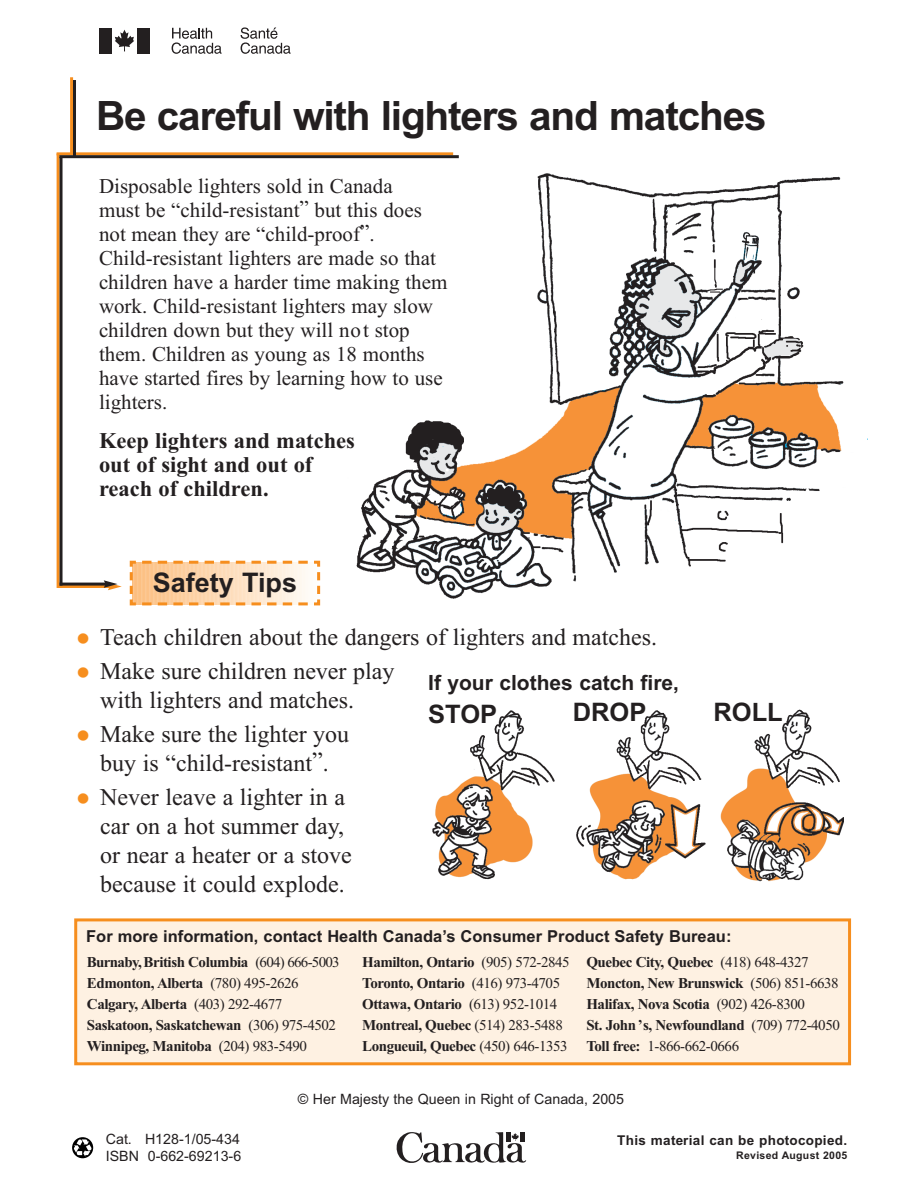
<style>
.page{position:relative;width:918px;height:1188px;background:#fff}
.page>*{position:absolute;margin:0;border:0;box-sizing:border-box;transform-origin:0 0}
.t1{font:700 40.5px "Arial";letter-spacing:-.03em;color:#231f20}
.t2{font:700 27px "Arial";color:#231f20}
.t3{font:700 25.5px "Arial";color:#231f20}
.t4{font:24px/28.8px "Times New Roman";color:#231f20}
.t5{font:700 22.5px/24px "Times New Roman";color:#231f20}
.t6{font:21px/24px "Times New Roman";color:#231f20}
.t7{font:700 21px "Arial";color:#231f20}
.t8{font:700 16.5px "Arial";color:#231f20}
.t9{font:700 15px/21px "Times New Roman";letter-spacing:-.03em;color:#231f20}
.t10{font:14.25px/17.1px "Arial";color:#231f20}
.t11{font:700 13.5px "Arial";letter-spacing:.03em;color:#231f20}
.t12{font:700 10.5px "Arial";letter-spacing:.03em;color:#231f20}
.s1{color:#f68e1e}
.s2{font-weight:400}
</style>
<div class="page">
<img style="left:432px;top:709px;width:412px;height:173px">
<img style="left:356px;top:173px;width:512px;height:426px">
<div style="left:76px;top:920px;width:774px;height:144px;background:#fef1e2"></div>
<div style="left:74px;top:918px;width:777px;height:147px;border:3px solid #f68e1e"></div>
<div style="left:99px;top:28px;width:13px;height:25px;background:#231f20"></div>
<svg style="left:115px;top:30px;width:19px;height:21px"></svg>
<div style="left:137px;top:28px;width:13px;height:25px;background:#231f20"></div>
<svg style="left:172px;top:28px;width:50px;height:26px"></svg>
<svg style="left:241px;top:27px;width:50px;height:27px"></svg>
<svg style="left:396px;top:1132px;width:130px;height:31px"></svg>
<hr style="left:506px;top:1132px;width:4px;height:10px;background:#231f20">
<div style="left:520px;top:1132px;width:5px;height:10px;background:#231f20"></div>
<svg style="left:72px;top:1137px;width:21px;height:21px"></svg>
<svg style="left:73px;top:1139px;width:19px;height:18px"></svg>
<hr style="left:57px;top:152px;width:396px;height:3px;background:#f68e1e">
<hr style="left:57px;top:153px;width:3px;height:435px;background:#f68e1e">
<hr style="left:58px;top:585px;width:52px;height:3px;background:#f68e1e">
<hr style="left:70px;top:77px;width:3px;height:78px;background:#f68e1e">
<hr style="left:59px;top:155px;width:400px;height:3px;background:#231f20">
<hr style="left:60px;top:157px;width:3px;height:429px;background:#231f20">
<hr style="left:60px;top:583px;width:46px;height:3px;background:#231f20">
<svg style="left:104px;top:580px;width:18px;height:10px"></svg>
<hr style="left:73px;top:80px;width:3px;height:76px;background:#231f20">
<svg style="left:129px;top:560px;width:192px;height:46px;background:#fcd8b1"></svg>
<h1 class="t1" style="left:96px;top:92px;width:672px">Be careful with lighters and matches</h1>
<p class="t6" style="left:99px;top:174px;width:350px">Disposable lighters sold in Canada<br>must be “child-resistant” but this does not mean they are “child-proof”.<br>Child-resistant lighters are made so that children have a harder time making them work. Child-resistant lighters may slow children down but they will not stop them. Children as young as 18 months have started fires by learning how to use lighters.</p>
<h3 class="t5" style="left:99px;top:428px;width:258px">Keep lighters and matches out of sight and out of reach of children.</h3>
<h2 class="t2" style="left:153px;top:567px;width:146px">Safety Tips</h2>
<h3 class="t4" style="left:76px;top:622px;width:582px"><span class="s1">●</span> Teach children about the dangers of lighters and matches.</h3>
<h3 class="t4" style="left:100px;top:657px;width:296px;text-indent:-24px"><span class="s1">●</span> Make sure children never play with lighters and matches.</h3>
<h3 class="t4" style="left:76px;top:720px;width:274px;text-align:center"><span class="s1">●</span> Make sure the lighter you buy is “child-resistant”.</h3>
<h3 class="t4" style="left:100px;top:783px;width:253px;text-indent:-24px"><span class="s1">●</span> Never leave a lighter in a car on a hot summer day, or near a heater or a stove because it could explode.</h3>
<p class="t8" style="left:86px;top:927px;width:647px">For more information, contact Health Canada’s Consumer Product Safety Bureau:</p>
<h3 class="t7" style="left:428px;top:671px;width:252px">If your clothes catch fire,</h3>
<h3 class="t3" style="left:428px;top:699px;width:70px">STOP</h3>
<h3 class="t3" style="left:573px;top:697px;width:75px">DROP</h3>
<h3 class="t3" style="left:713px;top:697px;width:71px">ROLL</h3>
<p class="t9" style="left:87px;top:951px;width:254px">Burnaby, British Columbia <span class="s2">(604) 666-5003<br></span>Edmonton, Alberta <span class="s2">(780) 495-2626<br></span>Calgary, Alberta <span class="s2">(403) 292-4677<br></span>Saskatoon, Saskatchewan <span class="s2">(306) 975-4502<br></span>Winnipeg, Manitoba <span class="s2">(204) 983-5490</span></p>
<p class="t9" style="left:362px;top:951px;width:209px">Hamilton, Ontario <span class="s2">(905) 572-2845<br></span>Toronto, Ontario <span class="s2">(416) 973-4705<br></span>Ottawa, Ontario <span class="s2">(613) 952-1014<br></span>Montreal, Quebec <span class="s2">(514) 283-5488<br></span>Longueuil, Quebec <span class="s2">(450) 646-1353</span></p>
<p class="t9" style="left:586px;top:951px;width:255px">Quebec City, Quebec <span class="s2">(418) 648-4327<br></span>Moncton, New Brunswick <span class="s2">(506) 851-6638<br></span>Halifax, Nova Scotia <span class="s2">(902) 426-8300<br></span>St. John’s, Newfoundland <span class="s2">(709) 772-4050<br></span>Toll free: <span class="s2">1-866-662-0666</span></p>
<p class="t10" style="left:106px;top:1130px;width:137px">Cat. H128-1/05-434<br>ISBN 0-662-69213-6</p>
<p class="t10" style="left:298px;top:1090px;width:328px">© Her Majesty the Queen in Right of Canada, 2005</p>
<p class="t11" style="left:617px;top:1132px;width:232px">This material can be photocopied.</p>
<p class="t12" style="left:736px;top:1149px;width:113px">Revised August 2005</p>
</div>
